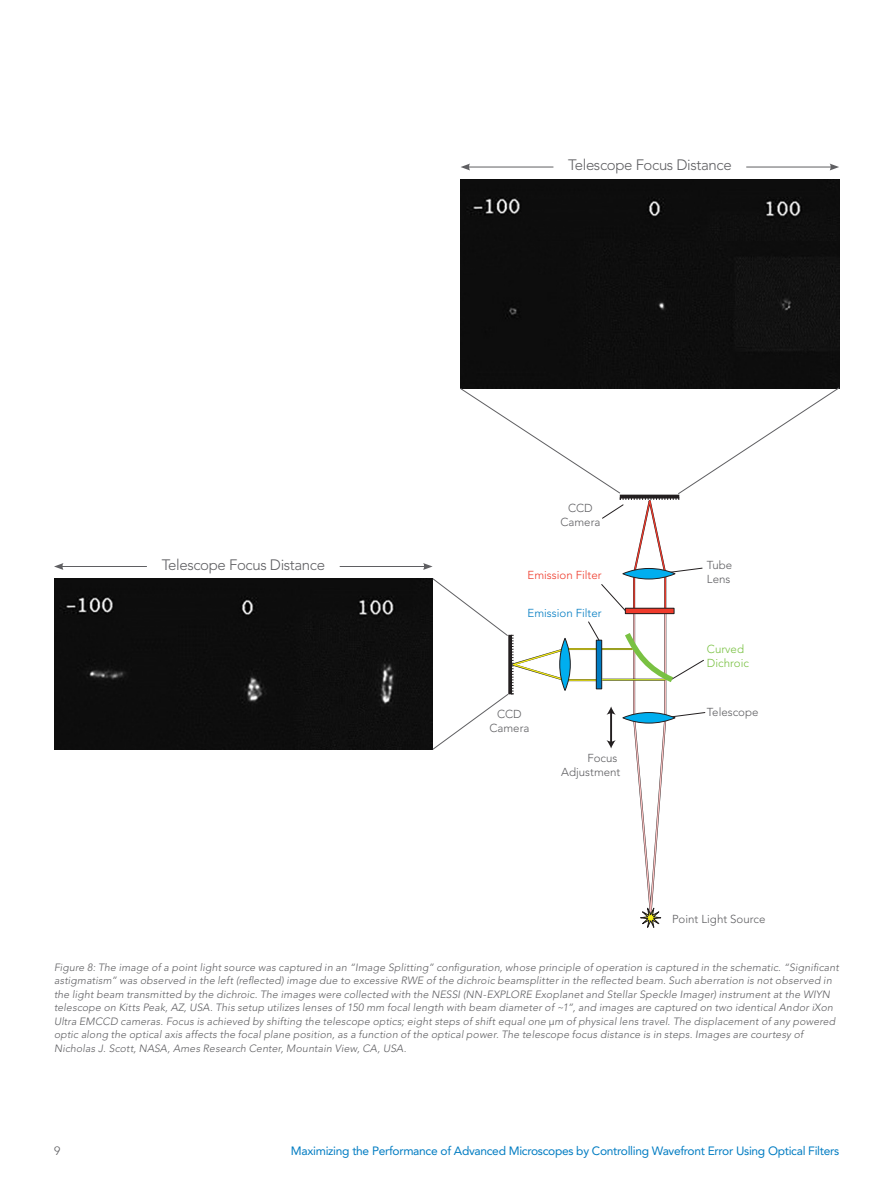
<style>
.page{position:relative;width:893px;height:1188px;background:#fff}
.page>*{position:absolute;margin:0;border:0;box-sizing:border-box;transform-origin:0 0}
.Figure_Label{font:300 15px "Avenir LT Std";letter-spacing:-.025em;color:#5f5f62}
.t1{font:12px "Avenir LT Std";letter-spacing:-.025em;color:#007cc2}
.t2{font:300 12px "Avenir LT Std";color:#5f5f62}
.t3{font:300 11.55px/13.8px "Avenir LT Std";color:#5f5f62;text-align:center}
.t4{font:300 11.55px "Avenir LT Std";color:#ef3b2c}
.t5{font:300 11.55px/13.8px "Avenir LT Std";color:#79c142}
.t6{font:300 11.55px "Avenir LT Std";color:#007cc2}
.Caption_-_Italic{font:italic 300 10.5px/13.5px "Avenir LT Std";letter-spacing:.015em;color:#5f5f62}
.s1{font-style:normal}
</style>
<div class="page">
<div style="left:54px;top:579px;width:369px;height:170px;background:#0d0d0d"></div>
<hr style="left:61px;top:566px;width:86px;height:1px;background:#5f5f62">
<svg style="left:54px;top:563px;width:9px;height:7px"></svg>
<hr style="left:340px;top:566px;width:85px;height:1px;background:#5f5f62">
<div style="left:460px;top:179px;width:379px;height:63px;background:#0d0d0d"></div>
<div style="left:460px;top:242px;width:379px;height:145px;background:#0d0d0d"></div>
<svg style="left:423px;top:387px;width:417px;height:541px"></svg>
<hr style="left:468px;top:167px;width:85px;height:1px;background:#5f5f62">
<svg style="left:461px;top:164px;width:9px;height:6px"></svg>
<hr style="left:746px;top:167px;width:86px;height:1px;background:#5f5f62">
<svg style="left:830px;top:164px;width:9px;height:6px"></svg>
<p class="Figure_Label" style="left:568px;top:157px;width:165px">Telescope Focus Distance</p>
<p class="Figure_Label" style="left:162px;top:556px;width:165px">Telescope Focus Distance</p>
<p class="t3" style="left:560px;top:501px;width:42px">CCD<br>Camera</p>
<p class="t4" style="left:527px;top:568px;width:76px">Emission Filter</p>
<p class="t6" style="left:527px;top:607px;width:76px">Emission Filter</p>
<p class="t3" style="left:489px;top:707px;width:42px">CCD<br>Camera</p>
<p class="t3" style="left:561px;top:752px;width:61px;text-align:right">Focus<br>Adjustment</p>
<p class="t3" style="left:707px;top:558px;width:27px;text-align:left">Tube<br>Lens</p>
<p class="t5" style="left:707px;top:642px;width:43px">Curved<br>Dichroic</p>
<p class="t3" style="left:707px;top:705px;width:53px">Telescope</p>
<p class="t3" style="left:672px;top:912px;width:95px">Point Light Source</p>
<p class="Caption_-_Italic" style="left:54px;top:960px;width:786px">Figure 8: The image of a point light source was captured in an “Image Splitting” configuration, whose principle of operation is captured in the schematic. “Significant astigmatism” was observed in the left (reflected) image due to excessive RWE of the dichroic beamsplitter in the reflected beam. Such aberration is not observed in the light beam transmitted by the dichroic. The images were collected with the NESSI (NN-EXPLORE Exoplanet and Stellar Speckle Imager) instrument at the WIYN telescope on Kitts Peak, AZ, USA. This setup utilizes lenses of 150 mm focal length with beam diameter of ~1”, and images are captured on two identical Andor iXon Ultra EMCCD cameras. Focus is achieved by shifting the telescope optics; eight steps of shift equal one <span class="s1">μ</span>m of physical lens travel. The displacement of any powered optic along the optical axis affects the focal plane position, as a function of the optical power. The telescope focus distance is in steps. Images are courtesy of Nicholas J. Scott, NASA, Ames Research Center, Mountain View, CA, USA.</p>
<p class="t2" style="left:54px;top:1144px;width:8px">9</p>
<p class="t1" style="left:291px;top:1144px;width:550px">Maximizing the Performance of Advanced Microscopes by Controlling Wavefront Error Using Optical Filters</p>
</div>
